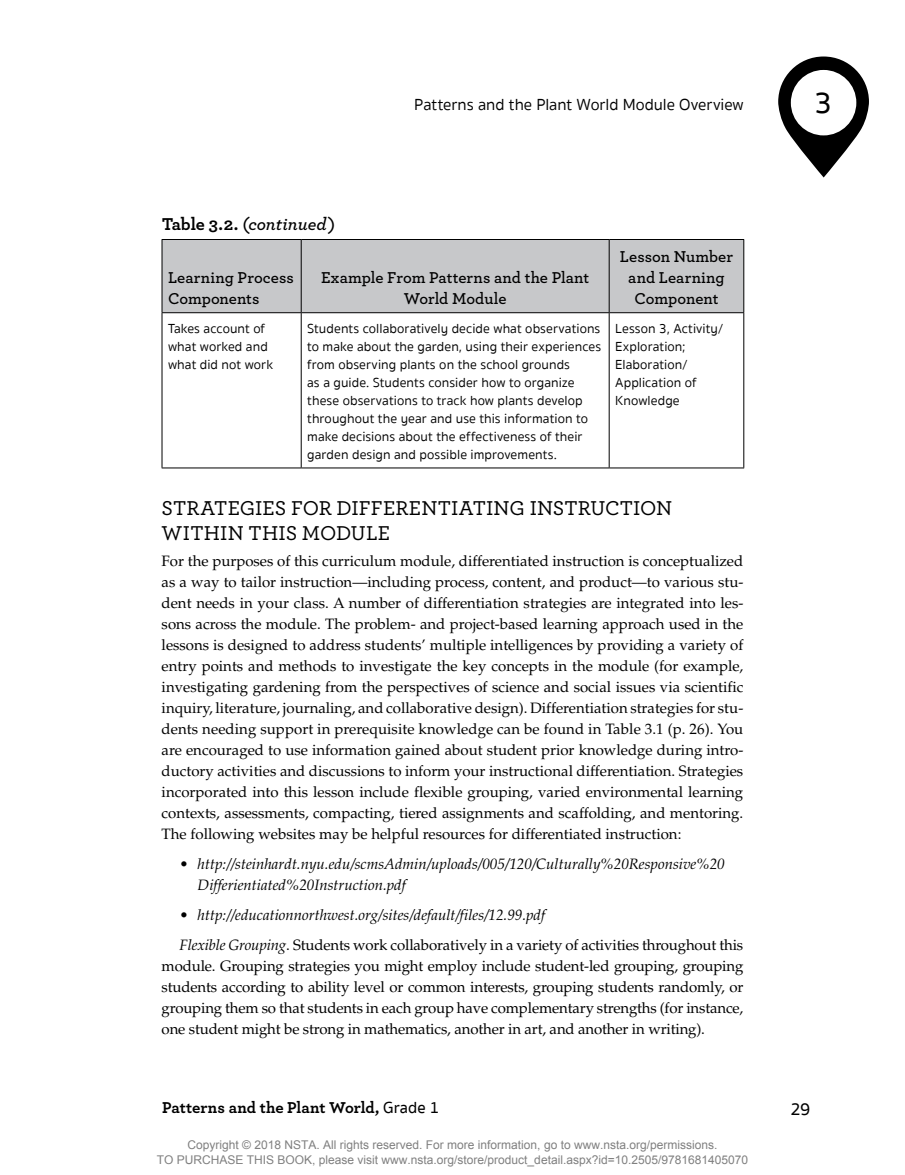
<style>
.page{position:relative;width:905px;height:1175px;background:#fff}
.page>*{position:absolute;margin:0;border:0;box-sizing:border-box;transform-origin:0 0}
.t1{font:500 31.35px "Sukhumvit Set";color:#000}
.t2{font:500 21px/25.5px "Archer";letter-spacing:.005em;color:#000}
.t3{font:700 18px "Archer";letter-spacing:-.01em;color:#000}
.t4{font:500 18px "Sukhumvit Set";color:#000}
.t5{font:600 16.5px/21px "Archer";color:#000;text-align:center}
.t6{font:16.5px "Sukhumvit Set Text";letter-spacing:-.005em;color:#000}
.t7{font:700 16.5px "Archer";color:#000}
.t8{font:15px/21px "Palatino LT Std";letter-spacing:-.01em;color:#000;text-align:justify}
.t9{font:italic 15px/21px "Palatino LT Std";color:#000}
.t10{font:13.5px/18px "Sukhumvit Set Text";letter-spacing:.005em;color:#000}
.t11{font:12px/14.4px "Arial";color:#808080;text-align:center}
.s1{font-weight:600}
.s2{font-weight:600;font-style:italic}
.s3{font-style:normal}
.s4{font-family:"Sukhumvit Set";font-weight:500}
</style>
<div class="page">
<svg style="left:778px;top:56px;width:91px;height:121px"></svg>
<div style="left:163px;top:240px;width:580px;height:72px;background:#c7c8ca"></div>
<hr style="left:162px;top:239px;width:139px;height:1px;background:#000">
<hr style="left:162px;top:240px;width:1px;height:72px;background:#000">
<hr style="left:301px;top:239px;width:308px;height:1px;background:#000">
<hr style="left:609px;top:239px;width:135px;height:1px;background:#000">
<hr style="left:743px;top:240px;width:1px;height:72px;background:#000">
<hr style="left:301px;top:240px;width:1px;height:72px;background:#000">
<hr style="left:608px;top:240px;width:1px;height:72px;background:#000">
<hr style="left:162px;top:312px;width:139px;height:1px;background:#000">
<hr style="left:301px;top:312px;width:308px;height:1px;background:#000">
<hr style="left:609px;top:312px;width:135px;height:1px;background:#000">
<hr style="left:162px;top:313px;width:1px;height:154px;background:#000">
<hr style="left:743px;top:313px;width:1px;height:154px;background:#000">
<hr style="left:162px;top:467px;width:139px;height:1px;background:#000">
<hr style="left:301px;top:467px;width:308px;height:1px;background:#000">
<hr style="left:609px;top:467px;width:135px;height:1px;background:#000">
<hr style="left:301px;top:313px;width:1px;height:154px;background:#000">
<hr style="left:608px;top:313px;width:1px;height:154px;background:#000">
<p class="t6" style="left:414px;top:93px;width:331px">Patterns and the Plant World Module Overview</p>
<h1 class="t1" style="left:814px;top:81px;width:19px">3</h1>
<p class="t3" style="left:162px;top:210px;width:175px">Table 3.2. <span class="s1">(</span><span class="s2">continued</span> <span class="s1">)</span></p>
<p class="t5" style="left:168px;top:266px;width:127px;text-align:left">Learning Process<br>Components</p>
<p class="t5" style="left:321px;top:266px;width:269px">Example From Patterns and the Plant<br>World Module</p>
<p class="t5" style="left:620px;top:245px;width:115px">Lesson Number and Learning<br>Component</p>
<p class="t10" style="left:168px;top:320px;width:107px">Takes account of what worked and what did not work</p>
<p class="t10" style="left:307px;top:320px;width:295px">Students collaboratively decide what observations to make about the garden, using their experiences from observing plants on the school grounds<br>as a guide. Students consider how to organize these observations to track how plants develop throughout the year and use this information to make decisions about the effectiveness of their garden design and possible improvements.</p>
<p class="t10" style="left:615px;top:320px;width:109px">Lesson 3, Activity/<br>Exploration;<br>Elaboration/<br>Application of<br>Knowledge</p>
<h2 class="t2" style="left:162px;top:494px;width:512px">STRATEGIES FOR DIFFERENTIATING INSTRUCTION<br>WITHIN THIS MODULE</h2>
<p class="t8" style="left:162px;top:550px;width:583px">For the purposes of this curriculum module, differentiated instruction is conceptualized as a way to tailor instruction—including process, content, and product—to various stu&shy;dent needs in your class. A number of differentiation strategies are integrated into les&shy;sons across the module. The problem- and project-based learning approach used in the lessons is designed to address students’ multiple intelligences by providing a variety of entry points and methods to investigate the key concepts in the module (for example, investigating gardening from the perspectives of science and social issues via scientific inquiry, literature, journaling, and collaborative design). Differentiation strategies for stu&shy;dents needing support in prerequisite knowledge can be found in Table 3.1 (p. 26). You are encouraged to use information gained about student prior knowledge during intro&shy;ductory activities and discussions to inform your instructional differentiation. Strategies incorporated into this lesson include flexible grouping, varied environmental learning contexts, assessments, compacting, tiered assignments and scaffolding, and mentoring.<br>The following websites may be helpful resources for differentiated instruction:</p>
<p class="t9" style="left:198px;top:853px;width:528px;text-indent:-18px"><span class="s3">•</span> http://steinhardt.nyu.edu/scmsAdmin/uploads/005/120/Culturally%20Responsive%20<br>Differientiated%20Instruction.pdf</p>
<p class="t9" style="left:180px;top:900px;width:565px;line-height:30px"><span class="s3">•</span> http://educationnorthwest.org/sites/default/files/12.99.pdf<br>Flexible Grouping<span class="s3">. Students work collaboratively in a variety of activities throughout this</span></p>
<p class="t8" style="left:162px;top:955px;width:583px">module. Grouping strategies you might employ include student-led grouping, grouping students according to ability level or common interests, grouping students randomly, or grouping them so that students in each group have complementary strengths (for instance, one student might be strong in mathematics, another in art, and another in writing).</p>
<p class="t7" style="left:162px;top:1094px;width:278px">Patterns and the Plant World, <span class="s4">Grade 1</span></p>
<p class="t4" style="left:790px;top:1096px;width:22px">29</p>
<p class="t11" style="left:157px;top:1138px;width:593px">Copyright © 2018 NSTA. All rights reserved. For more information, go to www.nsta.org/permissions.<br>TO PURCHASE THIS BOOK, please visit www.nsta.org/store/product_detail.aspx?id=10.2505/9781681405070</p>
</div>
